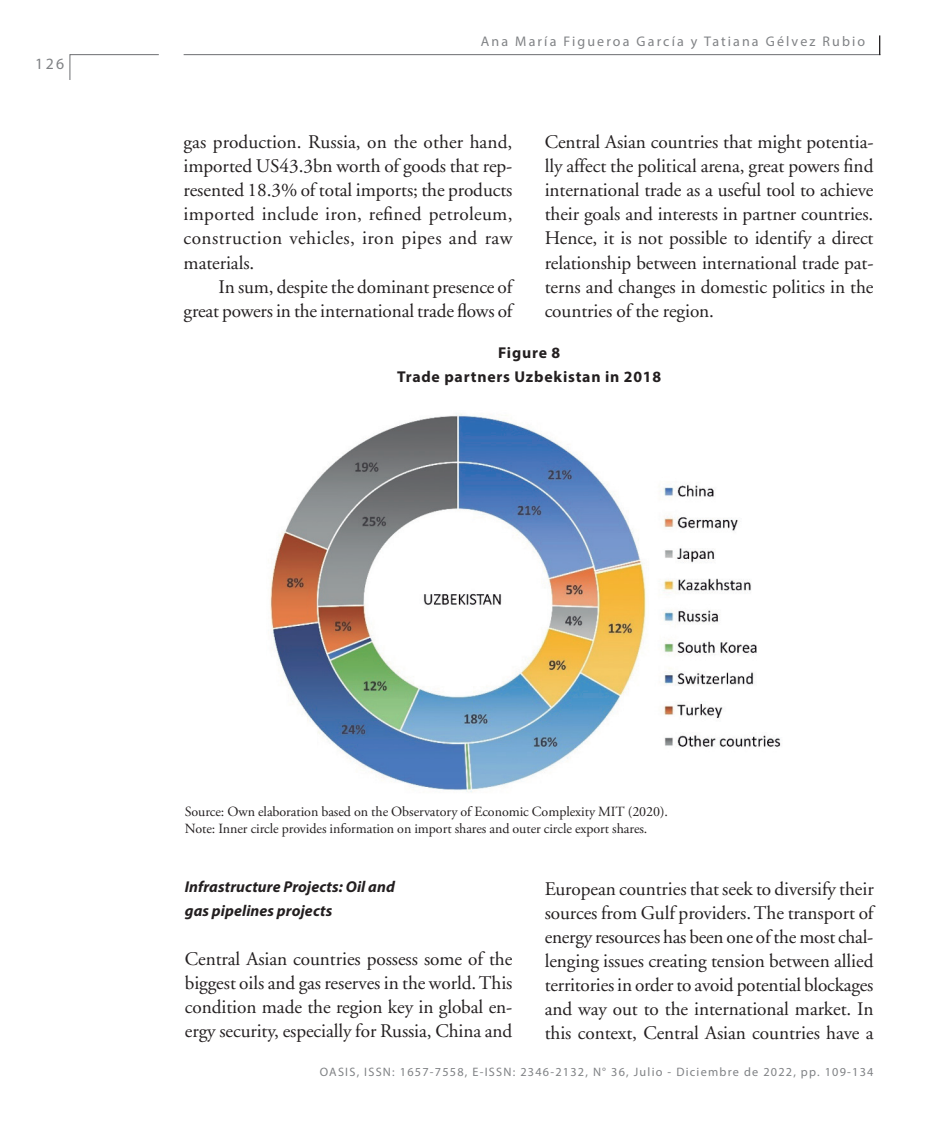
<style>
.page{position:relative;width:943px;height:1141px;background:#fff}
.page>*{position:absolute;margin:0;border:0;box-sizing:border-box;transform-origin:0 0}
.t1{font:19.25px/24.2px "Adobe Garamond";letter-spacing:-.005em;color:#231f20;text-align:justify}
.t2{font:italic 700 15.75px/24.2px "Myriad Pro";letter-spacing:.005em;color:#231f20}
.t3{font:700 15.75px/23.6px "Myriad Pro";letter-spacing:.05em;color:#231f20;text-align:center}
.t4{font:15.75px "Myriad Pro";color:#808285}
.t5{font:14px/16.8px "Adobe Garamond Pro";letter-spacing:-.005em;color:#231f20}
.t6{font:14px "Myriad Pro";letter-spacing:.15em;color:#808285}
.t7{font:12.25px "Myriad Pro";letter-spacing:.1em;color:#808285}
</style>
<div class="page">
<hr style="left:184px;top:54px;width:696px;height:1px;background:#6c6d70">
<svg style="left:879px;top:35px;width:1px;height:20px"></svg>
<svg style="left:69px;top:54px;width:90px;height:26px"></svg>
<img style="left:270px;top:413px;width:511px;height:380px">
<p class="t4" style="left:35px;top:54px;width:30px">126</p>
<p class="t6" style="left:481px;top:33px;width:386px">Ana María Figueroa García y Tatiana Gélvez Rubio</p>
<p class="t1" style="left:184px;top:130px;width:330px">gas production. Russia, on the other hand, imported US43.3bn worth of goods that rep&shy;resented 18.3% of total imports; the products imported include iron, refined petroleum, construction vehicles, iron pipes and raw materials.</p>
<p class="t1" style="left:184px;top:275px;width:330px;text-align:right">In sum, despite the dominant presence of great powers in the international trade flows of</p>
<p class="t1" style="left:544px;top:130px;width:330px">Central Asian countries that might potentia&shy;lly affect the political arena, great powers find international trade as a useful tool to achieve their goals and interests in partner countries.<br>Hence, it is not possible to identify a direct relationship between international trade pat&shy;terns and changes in domestic politics in the countries of the region.</p>
<p class="t3" style="left:397px;top:341px;width:265px">Figure 8<br>Trade partners Uzbekistan in 2018</p>
<p class="t5" style="left:185px;top:804px;width:484px">Source: Own elaboration based on the Observatory of Economic Complexity MIT (2020).<br>Note: Inner circle provides information on import shares and outer circle export shares.</p>
<p class="t2" style="left:185px;top:874px;width:211px">Infrastructure Projects: Oil and gas pipelines projects</p>
<p class="t1" style="left:185px;top:947px;width:329px">Central Asian countries possess some of the biggest oils and gas reserves in the world. This condition made the region key in global en&shy;ergy security, especially for Russia, China and</p>
<p class="t1" style="left:544px;top:877px;width:330px">European countries that seek to diversify their sources from Gulf providers. The transport of energy resources has been one of the most chal&shy;lenging issues creating tension between allied territories in order to avoid potential blockages and way out to the international market. In this context, Central Asian countries have a</p>
<p class="t7" style="left:320px;top:1064px;width:555px">OASIS, ISSN: 1657-7558, E-ISSN: 2346-2132, N° 36, Julio - Diciembre de 2022, pp. 109-134</p>
</div>
